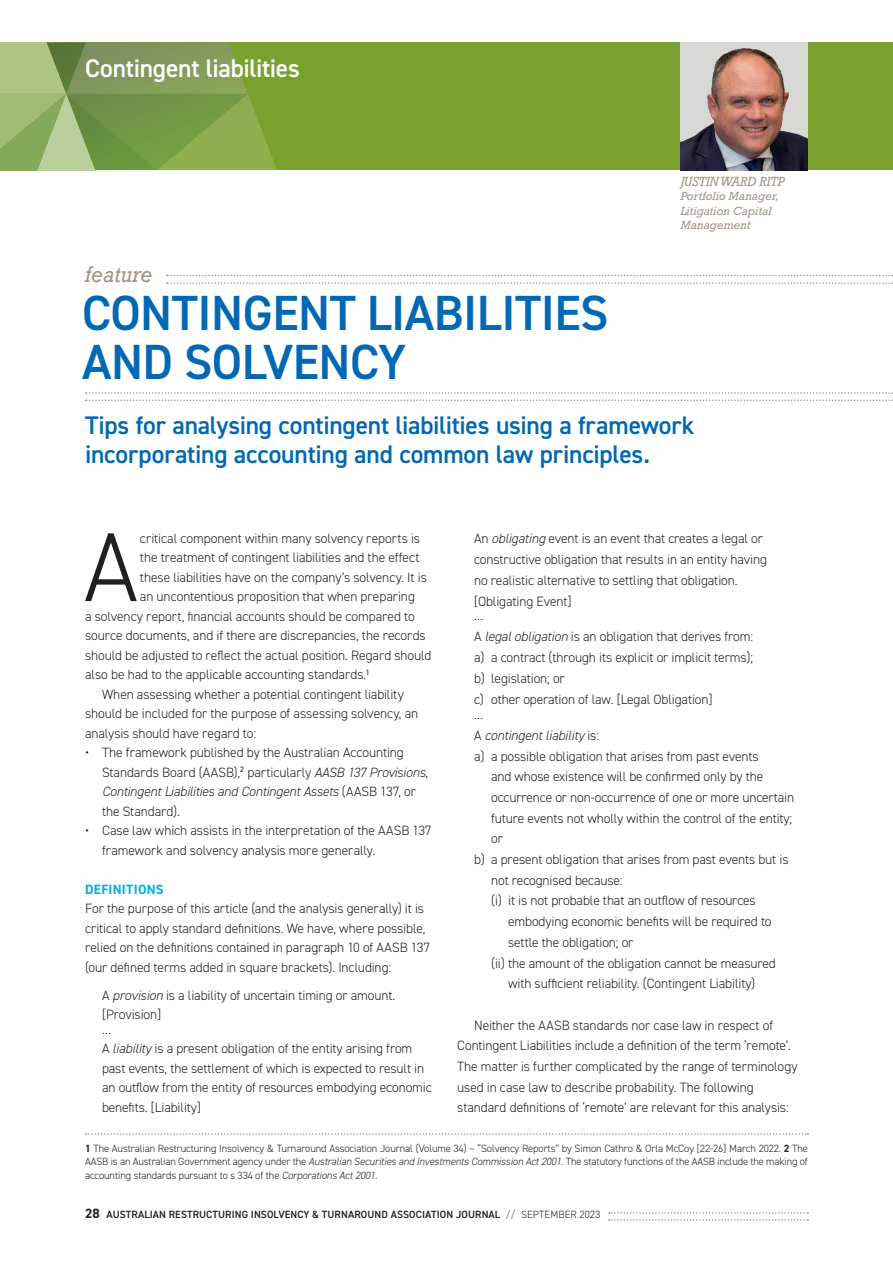
<style>
.page{position:relative;width:893px;height:1263px;background:#fff}
.page>*{position:absolute;margin:0;border:0;box-sizing:border-box;transform-origin:0 0}
._1st_para{font:300 98.25px "DIN2014";color:#231f20}
.head_1{font:600 49.5px/49.5px "DIN2014";letter-spacing:-.01em;color:#0168b3}
.head_3{font:600 25.5px/28.5px "DIN2014";letter-spacing:-.01em;color:#0168b3}
.head_2{font:600 25.5px "DIN2014";letter-spacing:-.01em;color:#fff}
.head_4{font:italic 21px "Rockwell";color:#a1988a;scale:.95 1}
.indent_copy{font:300 13.5px/20.7px "DIN2014";letter-spacing:-.01em;color:#231f20}
._1st_para-2{font:300 13.5px/20.7px "DIN2014";letter-spacing:-.005em;color:#231f20}
.bullets{font:300 13.5px/19.5px "DIN2014";letter-spacing:-.005em;color:#231f20}
.editorial{font:300 13.5px/19.5px "DIN2014";letter-spacing:-.01em;color:#231f20}
.indent_copy-2{font:italic 300 13.5px "DIN2014";letter-spacing:-.01em;color:#231f20}
.author_name{font:italic 13.5px "Rockwell Std";letter-spacing:-.01em;color:#a1988a;scale:.95 1}
.sub_1{font:700 13.5px "DIN2014";letter-spacing:.02em;color:#00aeef}
.author_title{font:italic 12px/14.4px "Rockwell Std";color:#a1988a}
.footnotes{font:300 10.5px/13.5px "DIN2014";letter-spacing:-.01em;color:#231f20;text-align:justify}
.t1{font:600 10.5px "DIN2014";letter-spacing:.01em;color:#231f20}
.s1{font-style:italic}
.s2{font-style:normal}
.s3{font-weight:700}
.s4{font-weight:700;font-size:13.5px}
.s5{color:#939598}
.s6{font-weight:300}
</style>
<div class="page">
<svg style="left:609px;top:1212px;width:199px;height:8px"></svg>
<div style="left:0;top:43px;width:893px;height:127px;background:#78a22d"></div>
<svg style="left:0;top:43px;width:277px;height:127px;background:#85a457"></svg>
<svg style="left:167px;top:275px;width:726px;height:1px"></svg>
<svg style="left:167px;top:282px;width:726px;height:2px"></svg>
<svg style="left:86px;top:392px;width:807px;height:2px"></svg>
<svg style="left:86px;top:400px;width:807px;height:1px"></svg>
<img style="left:680px;top:43px;width:128px;height:127px">
<svg style="left:86px;top:1133px;width:722px;height:2px"></svg>
<p class="head_2" style="left:85px;top:51px;width:216px">Contingent liabilities</p>
<p class="author_name" style="left:680px;top:173px;width:111px">JUSTIN WARD RITP</p>
<p class="author_title" style="left:680px;top:189px;width:100px">Portfolio Manager,</p>
<p class="author_title" style="left:680px;top:203px;width:93px">Litigation Capital<br>Management</p>
<p class="head_4" style="left:85px;top:262px;width:72px">feature</p>
<p class="head_1" style="left:82px;top:287px;width:528px">CONTINGENT LIABILITIES<br>AND SOLVENCY</p>
<p class="head_3" style="left:85px;top:411px;width:611px">Tips for analysing contingent liabilities using a framework incorporating accounting and common law principles.</p>
<p class="_1st_para" style="left:84px;top:507px;width:56px">A</p>
<p class="_1st_para-2" style="left:140px;top:528px;width:282px">critical component within many solvency reports is</p>
<p class="indent_copy" style="left:474px;top:527px;width:294px">An <span class="s1">obligating</span> event is an event that creates a legal or constructive obligation that results in an entity having no realistic alternative to settling that obligation. [Obligating Event]</p>
<p class="indent_copy" style="left:474px;top:605px;width:10px">…</p>
<p class="indent_copy" style="left:474px;top:626px;width:280px">A <span class="s1">legal obligation</span> is an obligation that derives from:</p>
<p class="indent_copy" style="left:474px;top:647px;width:280px">a) a contract (through its explicit or implicit terms);</p>
<p class="indent_copy" style="left:474px;top:668px;width:92px">b) legislation; or</p>
<p class="indent_copy" style="left:474px;top:689px;width:240px">c) other operation of law. [Legal Obligation]</p>
<p class="indent_copy" style="left:474px;top:704px;width:10px">…</p>
<p class="indent_copy-2" style="left:474px;top:727px;width:126px"><span class="s2">A</span> contingent liability <span class="s2">is:</span></p>
<p class="indent_copy" style="left:491px;top:745px;width:304px;text-indent:-17px">a) a possible obligation that arises from past events<br>and whose existence will be confirmed only by the occurrence or non-occurrence of one or more uncertain future events not wholly within the control of the entity; or</p>
<p class="indent_copy" style="left:491px;top:849px;width:299px;text-indent:-17px">b) a present obligation that arises from past events but is not recognised because:</p>
<p class="indent_copy" style="left:508px;top:890px;width:265px;text-indent:-17px">(i) it is not probable that an outflow of resources embodying economic benefits will be required to settle the obligation; or</p>
<p class="indent_copy" style="left:491px;top:952px;width:286px;text-align:center">(ii) the amount of the obligation cannot be measured with sufficient reliability. (Contingent Liability)</p>
<p class="_1st_para-2" style="left:457px;top:1015px;width:342px;text-indent:17px">Neither the AASB standards nor case law in respect of Contingent Liabilities include a definition of the term ‘remote’.<br>The matter is further complicated by the range of terminology used in case law to describe probability. The following standard definitions of ‘remote’ are relevant for this analysis:</p>
<p class="footnotes" style="left:85px;top:1141px;width:724px"><span class="s3">1</span> The Australian Restructuring Insolvency &amp; Turnaround Association Journal (Volume 34) – “Solvency Reports” by Simon Cathro &amp; Orla McCoy [22-26] March 2022. <span class="s3">2</span> The AASB is an Australian Government agency under the <span class="s1">Australian Securities and Investments Commission Act 2001</span>. The statutory functions of the AASB include the making of accounting standards pursuant to s 334 of the <span class="s1">Corporations Act 2001</span>.</p>
<p class="_1st_para-2" style="left:140px;top:547px;width:281px">the treatment of contingent liabilities and the effect</p>
<p class="_1st_para-2" style="left:140px;top:567px;width:288px">these liabilities have on the company’s solvency. It is</p>
<p class="_1st_para-2" style="left:140px;top:586px;width:276px">an uncontentious proposition that when preparing</p>
<p class="_1st_para-2" style="left:85px;top:606px;width:331px">a solvency report, financial accounts should be compared to</p>
<p class="_1st_para-2" style="left:85px;top:625px;width:342px">source documents, and if there are discrepancies, the records</p>
<p class="_1st_para-2" style="left:85px;top:645px;width:348px">should be adjusted to reflect the actual position. Regard should</p>
<p class="_1st_para-2" style="left:85px;top:664px;width:286px">also be had to the applicable accounting standards.<sup>1</sup></p>
<p class="editorial" style="left:85px;top:684px;width:335px;text-indent:17px">When assessing whether a potential contingent liability should be included for the purpose of assessing solvency, an analysis should have regard to:</p>
<p class="bullets" style="left:102px;top:743px;width:328px;text-indent:-17px">• The framework published by the Australian Accounting Standards Board (AASB),<sup>2</sup> particularly <span class="s1">AASB 137 Provisions, Contingent Liabilities and Contingent Assets</span> (AASB 137, or the Standard).</p>
<p class="bullets" style="left:102px;top:821px;width:331px;text-indent:-17px">• Case law which assists in the interpretation of the AASB 137 framework and solvency analysis more generally.</p>
<p class="sub_1" style="left:85px;top:880px;width:80px">DEFINITIONS</p>
<p class="_1st_para-2" style="left:85px;top:899px;width:346px;line-height:19.5px">For the purpose of this article (and the analysis generally) it is critical to apply standard definitions. We have, where possible, relied on the definitions contained in paragraph 10 of AASB 137 (our defined terms added in square brackets). Including:</p>
<p class="indent_copy" style="left:102px;top:985px;width:295px;line-height:19.5px">A <span class="s1">provision</span> is a liability of uncertain timing or amount. [Provision]</p>
<p class="indent_copy" style="left:102px;top:1019px;width:10px">…</p>
<p class="indent_copy" style="left:102px;top:1039px;width:331px;line-height:19.5px">A <span class="s1">liability</span> is a present obligation of the entity arising from past events, the settlement of which is expected to result in an outflow from the entity of resources embodying economic benefits. [Liability]</p>
<p class="t1" style="left:85px;top:1208px;width:517px"><span class="s4">28</span> AUSTRALIAN RESTRUCTURING INSOLVENCY &amp; TURNAROUND ASSOCIATION JOURNAL <span class="s5">//</span> <span class="s6">SEPTEMBER 2023</span></p>
</div>
